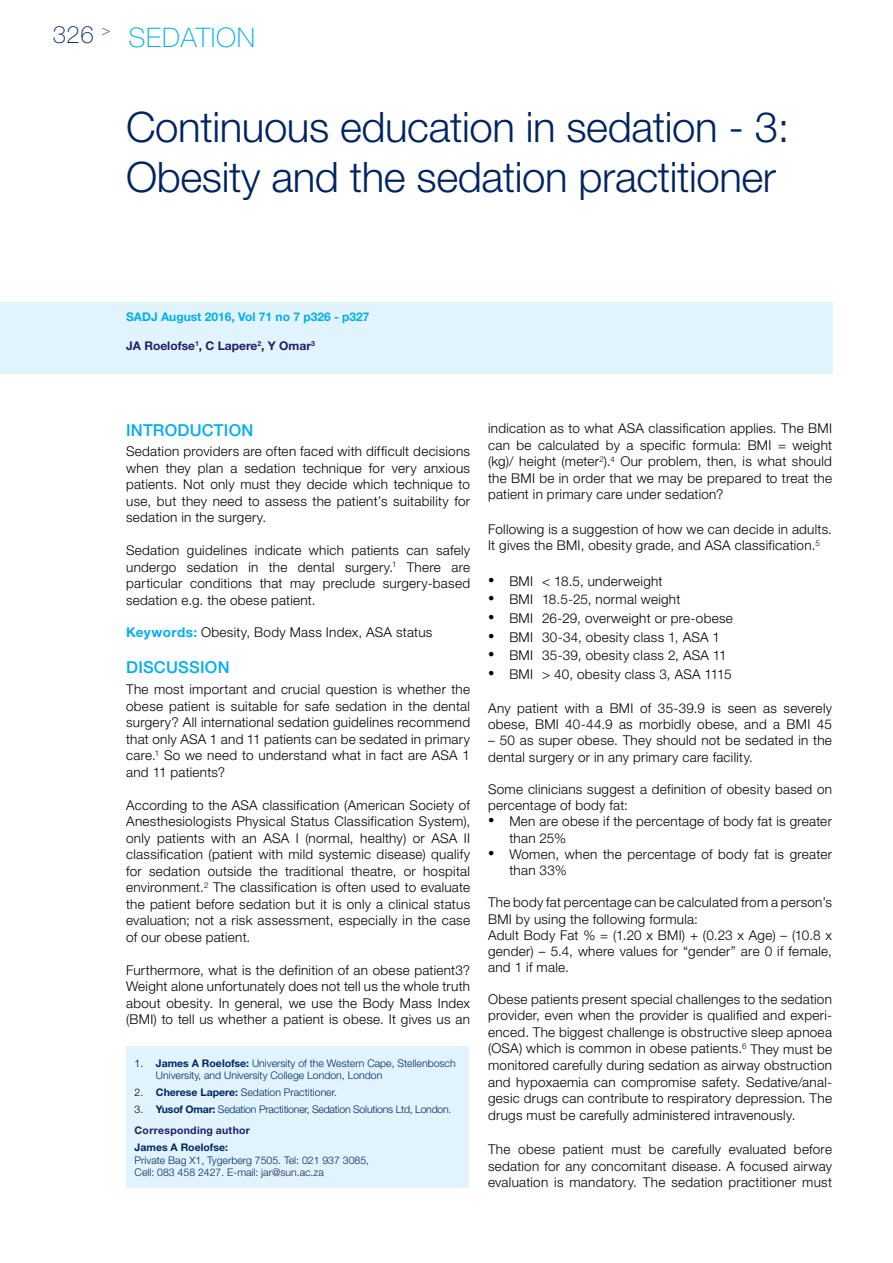
<style>
.page{position:relative;width:893px;height:1263px;background:#fff}
.page>*{position:absolute;margin:0;border:0;box-sizing:border-box;transform-origin:0 0}
.t1{font:300 42px/50.4px "Helvetica Neue LT Std";letter-spacing:-.01em;color:#002461}
.t2{font:100 27px "Helvetica Neue LT Std";letter-spacing:.025em;color:#00aeef}
.t3{font:500 16.5px "Helvetica Neue LT Std";letter-spacing:.015em;color:#00aeef}
.t4{font:300 13.5px/16.5px "Helvetica Neue LT Std";letter-spacing:.02em;color:#000;text-align:justify}
.t5{font:700 12px "Helvetica Neue LT Std";color:#00aeef}
.t6{font:700 12px "Helvetica Neue LT Std";color:#221d67}
.t7{font:300 10.5px/12.6px "Helvetica Neue LT Std";color:#002461}
.t8{font:300 10.5px/21.1px "Helvetica Neue LT Std";letter-spacing:-.02em;color:#002461}
.s1{font-size:24px;color:#002461}
.s2{font-weight:700;color:#00aeef}
.s3{color:#000}
.s4{font-weight:700}
.s5{font-weight:700;color:#221d67}
.s6{color:#221d67}
.s7{font-family:"Times New Roman";font-weight:400;font-size:18px}
</style>
<div class="page">
<div style="left:0;top:302px;width:832px;height:71px;background:#e1f4fd"></div>
<div style="left:126px;top:1046px;width:343px;height:142px;background:#e1f4fd"></div>
<h2 class="t2" style="left:53px;top:22px;width:204px"><span class="s1">326</span> <sup>&gt;</sup> SEDATION</h2>
<h1 class="t1" style="left:126px;top:101px;width:665px">Continuous education in sedation - 3:<br>Obesity and the sedation practitioner</h1>
<p class="t5" style="left:126px;top:310px;width:245px">SADJ August 2016, Vol 71 no 7 p326 - p327</p>
<p class="t6" style="left:126px;top:338px;width:190px">JA Roelofse<sup>1</sup>, C Lapere<sup>2</sup>, Y Omar<sup>3</sup></p>
<p class="t3" style="left:126px;top:420px;width:129px">INTRODUCTION</p>
<p class="t4" style="left:126px;top:443px;width:345px">Sedation providers are often faced with difficult decisions when they plan a sedation technique for very anxious patients. Not only must they decide which technique to use, but they need to assess the patient’s suitability for sedation in the surgery.</p>
<p class="t4" style="left:126px;top:542px;width:345px">Sedation guidelines indicate which patients can safely undergo sedation in the dental surgery.<sup>1</sup> There are particular conditions that may preclude surgery-based sedation e.g. the obese patient.</p>
<p class="t4" style="left:126px;top:624px;width:308px"><span class="s2">Keywords:</span> Obesity, Body Mass Index, ASA status</p>
<p class="t3" style="left:126px;top:658px;width:105px">DISCUSSION</p>
<p class="t4" style="left:126px;top:681px;width:345px">The most important and crucial question is whether the obese patient is suitable for safe sedation in the dental surgery? All international sedation guidelines recommend that only ASA 1 and 11 patients can be sedated in primary care.<sup>1</sup> So we need to understand what in fact are ASA 1 and 11 patients?</p>
<p class="t4" style="left:126px;top:796px;width:345px">According to the ASA classification (American Society of Anesthesiologists Physical Status Classification System), only patients with an ASA I (normal, healthy) or ASA II classification (patient with mild systemic disease) qualify for sedation outside the traditional theatre, or hospital environment.<sup>2</sup> The classification is often used to evaluate the patient before sedation but it is only a clinical status evaluation; not a risk assessment, especially in the case of our obese patient.</p>
<p class="t4" style="left:126px;top:961px;width:345px">Furthermore, what is the definition of an obese patient3?<br>Weight alone unfortunately does not tell us the whole truth about obesity. In general, we use the Body Mass Index (BMI) to tell us whether a patient is obese. It gives us an</p>
<p class="t7" style="left:156px;top:1056px;width:301px;text-indent:-21px"><span class="s3">1.</span> <span class="s4">James A Roelofse:</span> University of the Western Cape, Stellenbosch<br>University, and University College London, London</p>
<p class="t7" style="left:135px;top:1086px;width:204px"><span class="s3">2.</span> <span class="s4">Cherese Lapere:</span> Sedation Practitioner.</p>
<p class="t8" style="left:135px;top:1098px;width:318px"><span class="s3">3.</span> <span class="s4">Yusof Omar:</span> Sedation Practitioner, Sedation Solutions Ltd, London.<br><span class="s5">Corresponding author</span></p>
<p class="t7" style="left:135px;top:1141px;width:236px"><span class="s4">James A Roelofse</span><span class="s5">:<br></span>Private Bag X1, Tygerberg 7505. Tel: 021 937 3085,<br>Cell: 083 458 2427<span class="s6">. E-mail: jar@sun.ac.za</span></p>
<p class="t4" style="left:488px;top:420px;width:345px">indication as to what ASA classification applies. The BMI can be calculated by a specific formula: BMI = weight (kg)/ height (meter<sup>2</sup>).<sup>4</sup> Our problem, then, is what should the BMI be in order that we may be prepared to treat the patient in primary care under sedation?</p>
<p class="t4" style="left:488px;top:521px;width:345px">Following is a suggestion of how we can decide in adults.<br>It gives the BMI, obesity grade, and ASA classification.<sup>5</sup></p>
<p class="t4" style="left:488px;top:572px;width:176px"><span class="s7">•</span> BMI &lt; 18.5, underweight</p>
<p class="t4" style="left:488px;top:591px;width:194px"><span class="s7">•</span> BMI 18.5-25, normal weight</p>
<p class="t4" style="left:488px;top:609px;width:246px"><span class="s7">•</span> BMI 26-29, overweight or pre-obese</p>
<p class="t4" style="left:488px;top:628px;width:234px"><span class="s7">•</span> BMI 30-34, obesity class 1, ASA 1</p>
<p class="t4" style="left:488px;top:647px;width:240px"><span class="s7">•</span> BMI 35-39, obesity class 2, ASA 11</p>
<p class="t4" style="left:488px;top:665px;width:245px"><span class="s7">•</span> BMI &gt; 40, obesity class 3, ASA 1115</p>
<p class="t4" style="left:488px;top:700px;width:345px">Any patient with a BMI of 35-39.9 is seen as severely obese, BMI 40-44.9 as morbidly obese, and a BMI 45</p>
<p class="t4" style="left:488px;top:732px;width:345px">– 50 as super obese. They should not be sedated in the dental surgery or in any primary care facility.</p>
<p class="t4" style="left:488px;top:781px;width:345px">Some clinicians suggest a definition of obesity based on percentage of body fat:</p>
<p class="t4" style="left:509px;top:813px;width:324px;text-indent:-21px"><span class="s7">•</span> Men are obese if the percentage of body fat is greater than 25%</p>
<p class="t4" style="left:509px;top:845px;width:324px;text-indent:-21px"><span class="s7">•</span> Women, when the percentage of body fat is greater than 33%</p>
<p class="t4" style="left:488px;top:894px;width:345px;text-align:left">The body fat percentage can be calculated from a person’s BMI by using the following formula:<br>Adult Body Fat % = (1.20 x BMI) + (0.23 x Age) – (10.8 x gender) – 5.4, where values for “gender” are 0 if female, and 1 if male.</p>
<p class="t4" style="left:488px;top:991px;width:345px">Obese patients present special challenges to the sedation provider, even when the provider is qualified and experi&shy;enced. The biggest challenge is obstructive sleep apnoea (OSA) which is common in obese patients.<sup>6</sup> They must be monitored carefully during sedation as airway obstruction and hypoxaemia can compromise safety. Sedative/anal&shy;gesic drugs can contribute to respiratory depression. The drugs must be carefully administered intravenously.</p>
<p class="t4" style="left:488px;top:1141px;width:345px">The obese patient must be carefully evaluated before sedation for any concomitant disease. A focused airway evaluation is mandatory. The sedation practitioner must</p>
</div>
